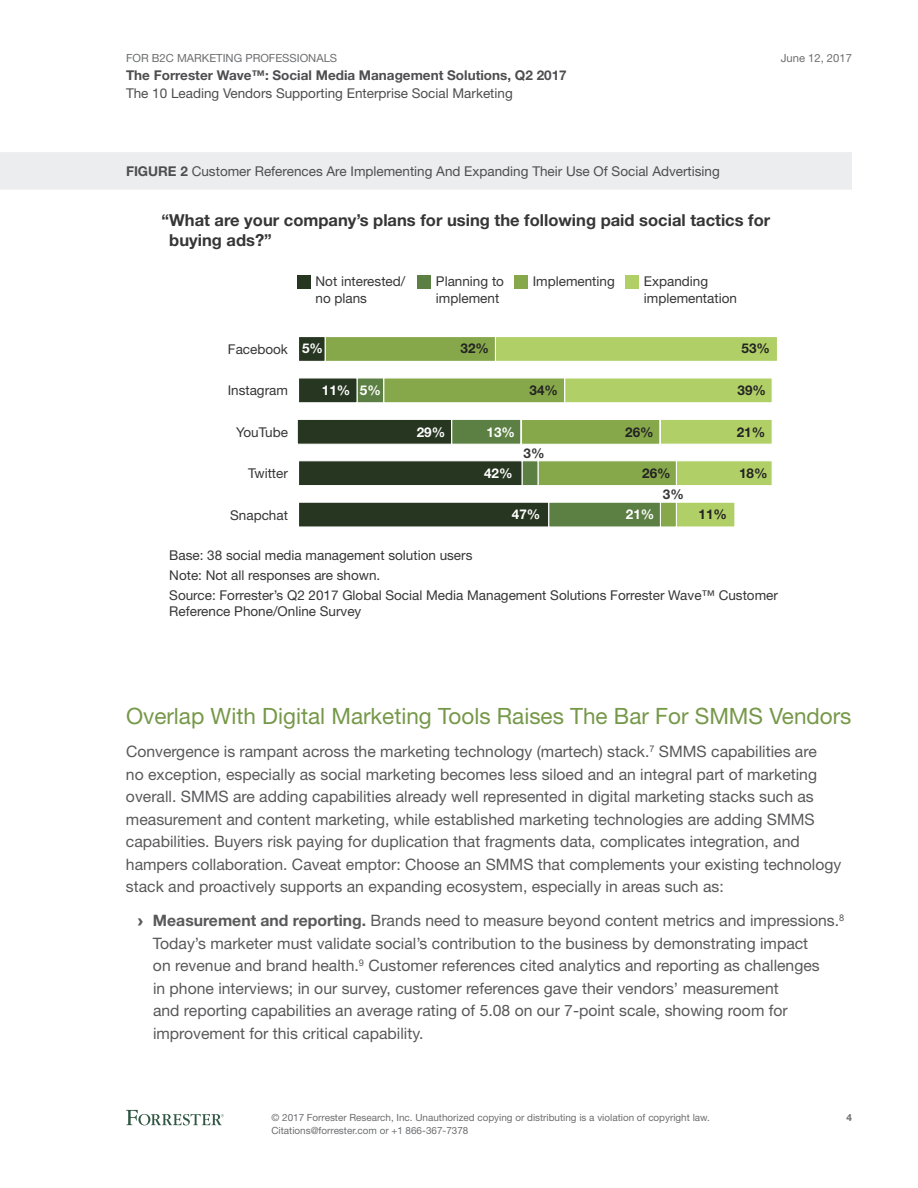
<style>
.page{position:relative;width:918px;height:1188px;background:#fff}
.page>*{position:absolute;margin:0;border:0;box-sizing:border-box;transform-origin:0 0}
.t1{font:22.5px "Helvetica Neue LT Std";color:#769849}
.t2{font:700 16.5px/19.8px "Helvetica Neue LT Std";color:#363636}
.t3{font:15.75px/22.5px "Helvetica Neue LT Std";color:#59595b}
.t4{font:13.5px/16.5px "Helvetica Neue LT Std";color:#363636}
.t5{font:13.5px "Helvetica Neue LT Std";color:#4e4e50}
.t6{font:700 13.5px "Helvetica Neue LT Std";color:#4e4e50}
.t7{font:700 13.5px "Helvetica Neue LT Std";color:#232323}
.t8{font:700 13.5px "Helvetica Neue LT Std";color:#fff}
.t9{font:700 13.5px "Helvetica Neue LT Std";color:#363636}
.t10{font:11.25px "Helvetica Neue LT Std";color:#6d6e70}
.t11{font:9.9px/12.8px "Helvetica Neue LT Std";color:#6d6e70}
.t12{font:700 9.9px "Helvetica Neue LT Std";color:#6d6e70}
.s1{font-weight:700}
.s2{font-family:"Arial";font-weight:900}
</style>
<div class="page">
<svg style="left:126px;top:1110px;width:98px;height:15px"></svg>
<div style="left:0;top:152px;width:852px;height:38px;background:#ecedee"></div>
<div style="left:495px;top:336px;width:283px;height:26px;background:#b1cf67;border:1px solid #fff"></div>
<div style="left:564px;top:377px;width:209px;height:26px;background:#b1cf67;border:1px solid #fff"></div>
<div style="left:660px;top:419px;width:113px;height:26px;background:#b1cf67;border:1px solid #fff"></div>
<div style="left:676px;top:460px;width:97px;height:26px;background:#b1cf67;border:1px solid #fff"></div>
<div style="left:676px;top:502px;width:59px;height:26px;background:#b1cf67;border:1px solid #fff"></div>
<div style="left:325px;top:336px;width:171px;height:26px;background:#86a84b;border:1px solid #fff"></div>
<div style="left:383px;top:377px;width:182px;height:26px;background:#86a84b;border:1px solid #fff"></div>
<div style="left:521px;top:419px;width:139px;height:26px;background:#86a84b;border:1px solid #fff"></div>
<div style="left:537px;top:460px;width:140px;height:26px;background:#86a84b;border:1px solid #fff"></div>
<div style="left:660px;top:502px;width:17px;height:26px;background:#86a84b;border:1px solid #fff"></div>
<div style="left:357px;top:377px;width:27px;height:26px;background:#5c7f43;border:1px solid #fff"></div>
<div style="left:451px;top:419px;width:70px;height:26px;background:#5c7f43;border:1px solid #fff"></div>
<div style="left:521px;top:460px;width:18px;height:26px;background:#5c7f43;border:1px solid #fff"></div>
<div style="left:548px;top:502px;width:113px;height:26px;background:#5c7f43;border:1px solid #fff"></div>
<div style="left:298px;top:336px;width:28px;height:26px;background:#273621;border:1px solid #fff"></div>
<div style="left:298px;top:377px;width:60px;height:26px;background:#273621;border:1px solid #fff"></div>
<div style="left:297px;top:419px;width:155px;height:26px;background:#273621;border:1px solid #fff"></div>
<div style="left:298px;top:460px;width:225px;height:26px;background:#273621;border:1px solid #fff"></div>
<div style="left:298px;top:502px;width:251px;height:26px;background:#273621;border:1px solid #fff"></div>
<div style="left:297px;top:275px;width:13px;height:13px;background:#273621"></div>
<div style="left:417px;top:275px;width:13px;height:13px;background:#5c7f43"></div>
<div style="left:514px;top:275px;width:13px;height:13px;background:#86a84b"></div>
<div style="left:625px;top:275px;width:13px;height:13px;background:#b1cf67"></div>
<p class="t10" style="left:126px;top:51px;width:213px">For B2C Marketing Professionals</p>
<p class="t6" style="left:126px;top:67px;width:442px">The Forrester Wave™: Social Media Management Solutions, Q2 2017</p>
<p class="t5" style="left:126px;top:85px;width:388px">The 10 Leading Vendors Supporting Enterprise Social Marketing</p>
<p class="t10" style="left:781px;top:51px;width:73px">June 12, 2017</p>
<p class="t5" style="left:126px;top:163px;width:595px"><span class="s1">FIGURE 2</span> Customer References Are I mplementing And Expanding Their Use Of Social Advertising</p>
<p class="t2" style="left:169px;top:210px;width:603px;text-indent:-8px">“What are your company’s plans for using the following paid social tactics for buying ads?”</p>
<p class="t4" style="left:316px;top:273px;width:91px">Not interested/ no plans</p>
<p class="t4" style="left:436px;top:273px;width:70px">Planning to implement</p>
<p class="t4" style="left:533px;top:273px;width:84px">Implementing</p>
<p class="t7" style="left:742px;top:340px;width:30px">53%</p>
<p class="t8" style="left:322px;top:382px;width:60px">11% 5%</p>
<p class="t7" style="left:737px;top:424px;width:30px">21%</p>
<p class="t8" style="left:484px;top:464px;width:30px">42%</p>
<p class="t4" style="left:644px;top:273px;width:95px">Expanding implementation</p>
<p class="t8" style="left:302px;top:340px;width:23px">5%</p>
<p class="t7" style="left:461px;top:340px;width:30px">32%</p>
<p class="t4" style="left:228px;top:341px;width:62px">Facebook</p>
<p class="t7" style="left:738px;top:382px;width:30px">39%</p>
<p class="t7" style="left:530px;top:382px;width:30px">34%</p>
<p class="t4" style="left:228px;top:382px;width:62px">Instagram</p>
<p class="t8" style="left:417px;top:424px;width:30px">29%</p>
<p class="t8" style="left:487px;top:424px;width:30px">13%</p>
<p class="t7" style="left:625px;top:424px;width:30px">26%</p>
<p class="t7" style="left:642px;top:464px;width:30px">26%</p>
<p class="t9" style="left:663px;top:486px;width:23px">3%</p>
<p class="t4" style="left:236px;top:424px;width:53px">YouTube</p>
<p class="t9" style="left:524px;top:445px;width:23px">3%</p>
<p class="t7" style="left:739px;top:464px;width:30px">18%</p>
<p class="t4" style="left:248px;top:465px;width:41px">Twitter</p>
<p class="t4" style="left:230px;top:506px;width:59px">Snapchat</p>
<p class="t8" style="left:512px;top:506px;width:30px">47%</p>
<p class="t8" style="left:626px;top:506px;width:30px">21%</p>
<p class="t7" style="left:699px;top:506px;width:30px">11%</p>
<p class="t4" style="left:169px;top:545px;width:610px;line-height:19.8px">Base: 38 social media management solution users<br>Note: Not all responses are shown.<br>Source: Forrester’s Q2 2017 Global Social Media Management Solutions Forrester Wave™ Customer</p>
<p class="t4" style="left:169px;top:603px;width:194px">Reference Phone/Online Survey</p>
<h1 class="t1" style="left:126px;top:702px;width:727px">Overlap With Digital Marketing Tools Raises The Bar For SMMS Vendors</h1>
<p class="t3" style="left:126px;top:740px;width:717px">Convergence is rampant across the marketing technology (martech) stack.<sup>7</sup> SMMS capabilities are<br>no exception, especially as social marketing becomes less siloed and an integral part of marketing overall. SMMS are adding capabilities already well represented in digital marketing stacks such as measurement and content marketing, while established marketing technologies are adding SMMS capabilities. Buyers risk paying for duplication that fragments data, complicates integration, and hampers collaboration. Caveat emptor: Choose an SMMS that complements your existing technology stack and proactively supports an expanding ecosystem, especially in areas such as:</p>
<p class="t3" style="left:153px;top:909px;width:693px;text-indent:-15px"><span class="s2">›</span> <span class="s1">Measurement and reporting.</span> Brands need to measure beyond content metrics and impressions.<sup>8<br></sup>Today’s marketer must validate social’s contribution to the business by demonstrating impact<br>on revenue and brand health.<sup>9</sup> Customer references cited analytics and reporting as challenges<br>in phone interviews; in our survey, customer references gave their vendors’ measurement<br>and reporting capabilities an average rating of 5.08 on our 7-point scale, showing room for improvement for this critical capability.</p>
<p class="t11" style="left:272px;top:1111px;width:440px">© 2017 Forrester Research, I nc. Unauthorized copying or distributing is a violation of copyright law.<br>Citations@forrester.com or +1 866-367-7378</p>
<p class="t12" style="left:846px;top:1112px;width:7px">4</p>
</div>
